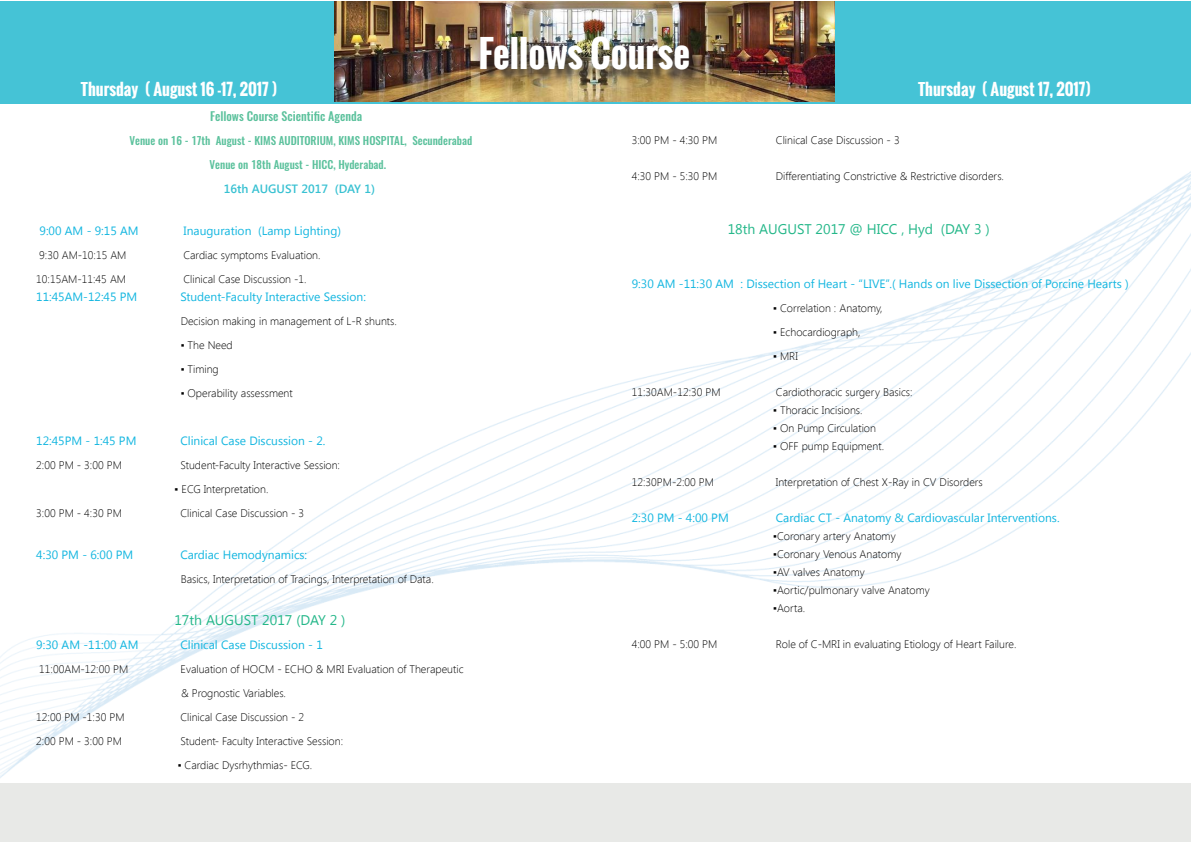
<style>
.page{position:relative;width:1191px;height:842px;background:#fff}
.page>*{position:absolute;margin:0;border:0;box-sizing:border-box;transform-origin:0 0}
.t1{font:700 36px "Oswald";color:#fff}
.t2{font:700 16px "Oswald";color:#fff}
.t3{font:14px "Segoe UI";color:#24b789}
.t4{font:12px "Segoe UI";color:#13b6e0}
.t5{font:500 12px "Oswald";color:#5bc19c}
.t6{font:600 12px "Segoe UI";color:#38c1d2}
.t7{font:300 11px/24px "Segoe UI";color:#000001}
.t8{font:500 11px/24px "Oswald";color:#5bc19c;text-align:center}
</style>
<div class="page">
<img style="left:0;top:171px;width:1191px;height:607px">
<div style="left:0;top:783px;width:1191px;height:59px;background:#e8e9e7"></div>
<div style="left:0;top:1px;width:1191px;height:102px;background:#45c3d6"></div>
<img style="left:335px;top:2px;width:499px;height:99px">
<div style="left:482px;top:39px;width:219px;height:43px;background:#231f20;opacity:.75"></div>
<h2 class="t2" style="left:81px;top:77px;width:198px">Thursday ( August 16 -17, 2017 )</h2>
<p class="t5" style="left:210px;top:107px;width:153px">Fellows Course Scientific Agenda</p>
<p class="t8" style="left:130px;top:128px;width:344px">Venue on 16 - 17th August - KIMS AUDITORIUM, KIMS HOSPITAL, Secunderabad<br>Venue on 18th August - HICC, Hyderabad.</p>
<p class="t6" style="left:224px;top:180px;width:153px">16th AUGUST 2017 (DAY 1)</p>
<p class="t4" style="left:40px;top:222px;width:101px">9:00 AM - 9:15 AM</p>
<p class="t4" style="left:184px;top:222px;width:159px">Inauguration (Lamp Lighting)</p>
<p class="t7" style="left:39px;top:242px;width:89px">9:30 AM-10:15 AM</p>
<p class="t7" style="left:183px;top:242px;width:139px">Cardiac symptoms Evaluation.</p>
<p class="t7" style="left:36px;top:266px;width:91px">10:15AM-11:45 AM</p>
<p class="t7" style="left:183px;top:266px;width:125px">Clinical Case Discussion -1.</p>
<p class="t4" style="left:36px;top:288px;width:103px">11:45AM-12:45 PM</p>
<p class="t4" style="left:180px;top:288px;width:187px">Student-Faculty Interactive Session:</p>
<p class="t7" style="left:181px;top:308px;width:218px">Decision making in management of L-R shunts.</p>
<p class="t7" style="left:181px;top:332px;width:54px">▪ The Need</p>
<p class="t7" style="left:181px;top:356px;width:40px">▪ Timing</p>
<p class="t7" style="left:181px;top:380px;width:114px">▪ Operability assessment</p>
<p class="t4" style="left:36px;top:432px;width:102px">12:45PM - 1:45 PM</p>
<p class="t4" style="left:180px;top:432px;width:147px">Clinical Case Discussion - 2.</p>
<p class="t7" style="left:36px;top:452px;width:87px">2:00 PM - 3:00 PM</p>
<p class="t7" style="left:180px;top:452px;width:161px">Student-Faculty Interactive Session:</p>
<p class="t7" style="left:175px;top:476px;width:95px">▪ ECG Interpretation.</p>
<p class="t7" style="left:36px;top:500px;width:87px">3:00 PM - 4:30 PM</p>
<p class="t7" style="left:180px;top:500px;width:125px">Clinical Case Discussion - 3</p>
<p class="t4" style="left:36px;top:546px;width:98px">4:30 PM - 6:00 PM</p>
<p class="t4" style="left:180px;top:546px;width:128px">Cardiac Hemodynamics:</p>
<p class="t7" style="left:181px;top:566px;width:255px">Basics, Interpretation of Tracings, Interpretation of Data.</p>
<p class="t3" style="left:174px;top:610px;width:172px">17th AUGUST 2017 (DAY 2 )</p>
<p class="t4" style="left:36px;top:636px;width:104px">9:30 AM -11:00 AM</p>
<p class="t4" style="left:180px;top:636px;width:144px">Clinical Case Discussion - 1</p>
<p class="t7" style="left:39px;top:656px;width:90px">11:00AM-12:00 PM</p>
<p class="t7" style="left:180px;top:656px;width:284px">Evaluation of HOCM - ECHO &amp; MRI Evaluation of Therapeutic &amp; Prognostic Variables.</p>
<p class="t7" style="left:36px;top:704px;width:90px">12:00 PM -1:30 PM</p>
<p class="t7" style="left:180px;top:704px;width:125px">Clinical Case Discussion - 2</p>
<p class="t7" style="left:36px;top:728px;width:87px">2:00 PM - 3:00 PM</p>
<p class="t7" style="left:180px;top:728px;width:164px">Student- Faculty Interactive Session:</p>
<p class="t7" style="left:178px;top:752px;width:136px">▪ Cardiac Dysrhythmias- ECG.</p>
<h1 class="t1" style="left:478px;top:27px;width:213px">Fellows Course</h1>
<h2 class="t2" style="left:918px;top:77px;width:174px">Thursday ( August 17, 2017)</h2>
<p class="t7" style="left:632px;top:128px;width:87px">3:00 PM - 4:30 PM</p>
<p class="t7" style="left:776px;top:128px;width:125px">Clinical Case Discussion - 3</p>
<p class="t7" style="left:632px;top:164px;width:87px">4:30 PM - 5:30 PM</p>
<p class="t7" style="left:776px;top:164px;width:230px">Differentiating Constrictive &amp; Restrictive disorders.</p>
<p class="t3" style="left:727px;top:220px;width:263px">18th AUGUST 2017 @ HICC , Hyd (DAY 3 )</p>
<p class="t4" style="left:632px;top:276px;width:498px">9:30 AM -11:30 AM : Dissection of Heart - “LIVE”.( Hands on live Dissection of Porcine Hearts )</p>
<p class="t7" style="left:773px;top:296px;width:111px">▪ Correlation : Anatomy,</p>
<p class="t7" style="left:773px;top:320px;width:89px">▪ Echocardiograph,</p>
<p class="t7" style="left:773px;top:344px;width:26px">▪ MRI</p>
<p class="t7" style="left:632px;top:380px;width:90px">11:30AM-12:30 PM</p>
<p class="t7" style="left:776px;top:380px;width:138px">Cardiothoracic surgery Basics:</p>
<p class="t7" style="left:773px;top:398px;width:91px">▪ Thoracic Incisions.</p>
<p class="t7" style="left:773px;top:416px;width:104px">▪ On Pump Circulation</p>
<p class="t7" style="left:773px;top:434px;width:112px">▪ OFF pump Equipment.</p>
<p class="t7" style="left:632px;top:470px;width:84px">12:30PM-2:00 PM</p>
<p class="t7" style="left:776px;top:470px;width:208px">Interpretation of Chest X-Ray in CV Disorders</p>
<p class="t4" style="left:632px;top:510px;width:98px">2:30 PM - 4:00 PM</p>
<p class="t4" style="left:776px;top:510px;width:285px">Cardiac CT - Anatomy &amp; Cardiovascular Interventions.</p>
<p class="t7" style="left:773px;top:524px;width:124px">▪Coronary artery Anatomy</p>
<p class="t7" style="left:773px;top:542px;width:130px">▪Coronary Venous Anatomy</p>
<p class="t7" style="left:773px;top:560px;width:93px">▪AV valves Anatomy</p>
<p class="t7" style="left:773px;top:578px;width:158px">▪Aortic/pulmonary valve Anatomy</p>
<p class="t7" style="left:773px;top:596px;width:34px">▪Aorta.</p>
<p class="t7" style="left:632px;top:632px;width:87px">4:00 PM - 5:00 PM</p>
<p class="t7" style="left:776px;top:632px;width:242px">Role of C-MRI in evaluating Etiology of Heart Failure.</p>
</div>
